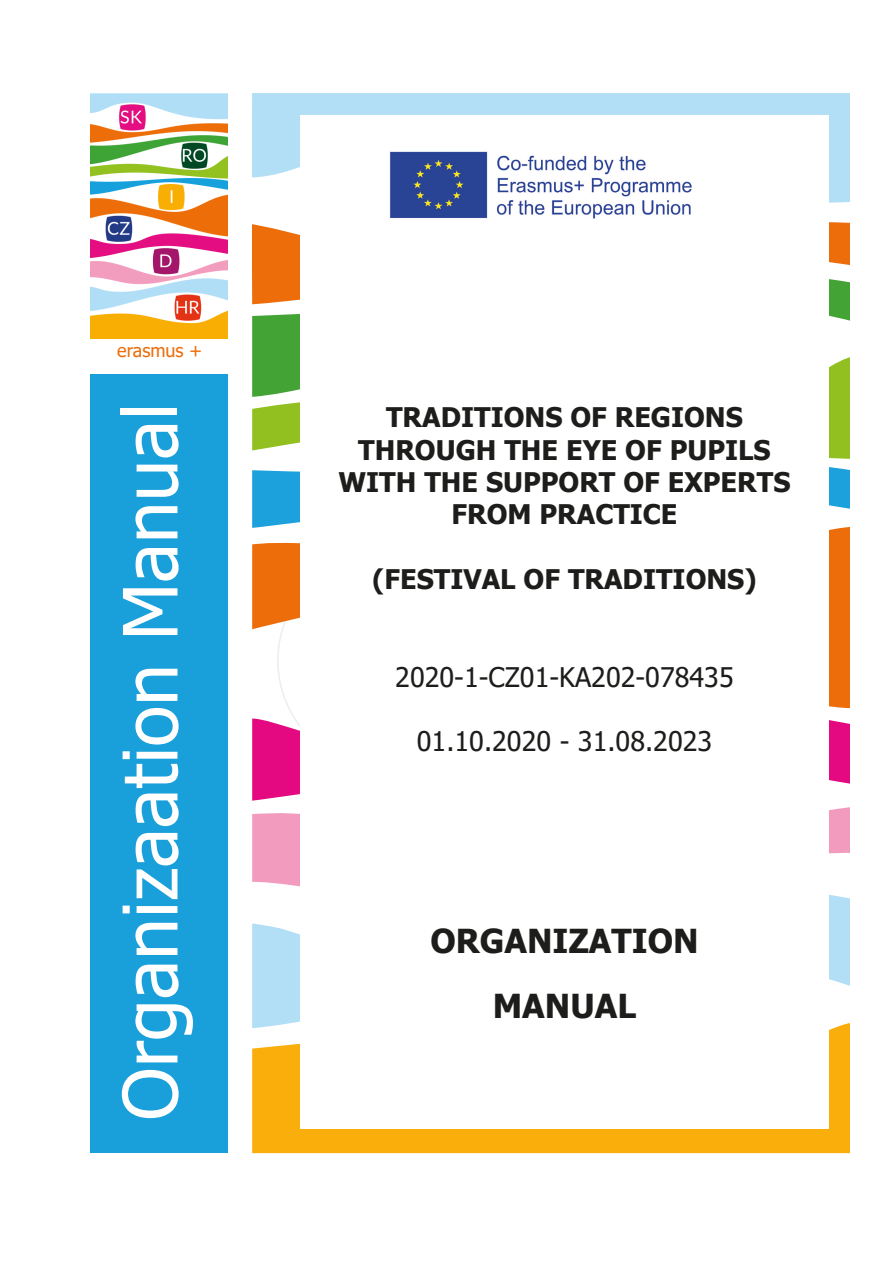
<style>
.page{position:relative;width:893px;height:1263px;background:#fff}
.page>*{position:absolute;margin:0;border:0;box-sizing:border-box;transform-origin:0 0}
.t1{font:75px "Tahoma";color:#fff}
.t2{font:700 33px/64.8px "Tahoma";color:#1d1d1b;text-align:center}
.t3{font:700 27px/32.4px "Tahoma";color:#1d1d1b;text-align:center}
.t4{font:27px "Tahoma";color:#1d1d1b}
.t5{font:18px "Tahoma";color:#ed6d0a}
</style>
<div class="page">
<svg style="left:252px;top:94px;width:598px;height:109px;background:#b9e2f6"></svg>
<svg style="left:252px;top:222px;width:598px;height:49px;background:#ef832f"></svg>
<svg style="left:252px;top:271px;width:598px;height:86px"></svg>
<svg style="left:252px;top:357px;width:598px;height:99px;fill:#92c020"></svg>
<svg style="left:252px;top:456px;width:598px;height:71px"></svg>
<svg style="left:252px;top:527px;width:598px;height:165px;fill:#ed6d0a"></svg>
<svg style="left:252px;top:692px;width:598px;height:109px;fill:#e40881"></svg>
<svg style="left:252px;top:807px;width:598px;height:78px;fill:#f29bbf"></svg>
<svg style="left:252px;top:885px;width:598px;height:138px;fill:#b2dff6"></svg>
<div style="left:252px;top:1023px;width:598px;height:130px;background:#f9ae0b"></div>
<div style="left:300px;top:116px;width:529px;height:1013px;background:#fff"></div>
<img style="left:90px;top:94px;width:138px;height:244px">
<div style="left:90px;top:374px;width:138px;height:779px;background:#19a0db"></div>
<img style="left:390px;top:151px;width:302px;height:68px">
<p class="t5" style="left:117px;top:338px;width:87px">erasmus +</p>
<h1 class="t1" style="left:100px;top:1120px;width:719px;rotate:-90deg">Organizaation Manual</h1>
<p class="t3" style="left:338px;top:402px;width:453px">TRADITIONS OF REGIONS<br>THROUGH THE EYE OF PUPILS<br>WITH THE SUPPORT OF EXPERTS<br>FROM PRACTICE</p>
<p class="t3" style="left:372px;top:564px;width:386px">(FESTIVAL OF TRADITIONS)</p>
<p class="t4" style="left:395px;top:659px;width:340px">2020-1-CZ01-KA202-078435</p>
<p class="t4" style="left:417px;top:723px;width:297px">01.10.2020 - 31.08.2023</p>
<p class="t2" style="left:430px;top:910px;width:270px">ORGANIZATION<br>MANUAL</p>
</div>
